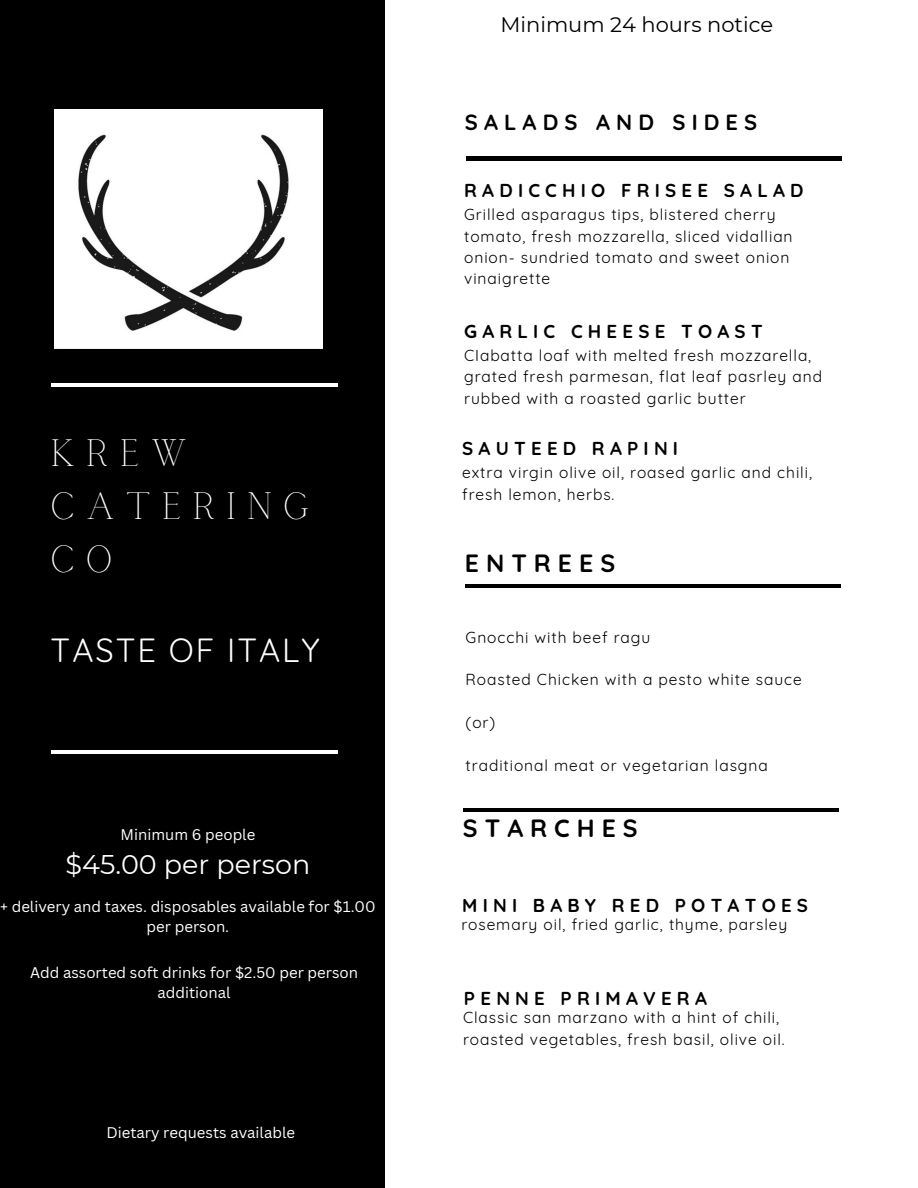
<style>
.page{position:relative;width:918px;height:1188px;background:#000}
.page>*{position:absolute;margin:0;border:0;box-sizing:border-box;transform-origin:0 0}
.t1{font:37.8px/52.8px "Calgary";letter-spacing:.28em;color:#fff}
.t2{font:32.7px "Quicksand";letter-spacing:.06em;color:#fff}
.t3{font:27px "Montserrat";color:#fff}
.t4{font:700 24.9px "Quicksand";letter-spacing:.28em;color:#000}
.t5{font:700 21.9px "Quicksand";letter-spacing:.28em;color:#000}
.t6{font:21px "Montserrat";color:#000}
.t7{font:700 18.75px "Quicksand";letter-spacing:.28em;color:#000}
.t8{font:15.6px/21.3px "Quicksand";letter-spacing:.06em;color:#000}
.t9{font:15px/20.2px "Canva Sans";color:#fff;text-align:center}
</style>
<div class="page">
<div style="left:386px;top:0;width:532px;height:1188px;background:#fff"></div>
<hr style="left:466px;top:157px;width:376px;height:3px;background:#000">
<hr style="left:465px;top:584px;width:376px;height:4px;background:#000">
<hr style="left:463px;top:809px;width:376px;height:3px;background:#000">
<hr style="left:51px;top:750px;width:287px;height:4px;background:#fff">
<hr style="left:51px;top:384px;width:287px;height:3px;background:#fff">
<img style="left:54px;top:109px;width:268px;height:240px">
<p class="t1" style="left:51px;top:428px;width:260px">KREW<br>CATERING<br>C O</p>
<p class="t2" style="left:51px;top:629px;width:271px">TASTE OF ITALY</p>
<p class="t9" style="left:121px;top:824px;width:136px">Minimum 6 people</p>
<p class="t3" style="left:66px;top:848px;width:246px">$45.00 per person</p>
<p class="t9" style="left:0;top:896px;width:377px">+ delivery and taxes. disposables available for $1.00 per person.</p>
<p class="t9" style="left:30px;top:962px;width:330px">Add assorted soft drinks for $2.50 per person additional</p>
<p class="t9" style="left:106px;top:1122px;width:190px">Dietary requests available</p>
<p class="t6" style="left:500px;top:11px;width:274px">Minimum 24 hours notice</p>
<p class="t5" style="left:465px;top:108px;width:294px">SALADS AND SIDES</p>
<p class="t7" style="left:464px;top:178px;width:341px">RADICCHIO FRISEE SALAD</p>
<p class="t8" style="left:464px;top:204px;width:330px">Grilled asparagus tips, blistered cherry tomato, fresh mozzarella, sliced vidallian onion- sundried tomato and sweet onion vinaigrette</p>
<p class="t7" style="left:464px;top:319px;width:300px">GARLIC CHEESE TOAST</p>
<p class="t8" style="left:464px;top:344px;width:360px">CIabatta loaf with melted fresh mozzarella, grated fresh parmesan, flat leaf pasrley and rubbed with a roasted garlic butter</p>
<p class="t7" style="left:462px;top:436px;width:217px">SAUTEED RAPINI</p>
<p class="t8" style="left:462px;top:462px;width:351px">extra virgin olive oil, roased garlic and chili, fresh lemon, herbs.</p>
<p class="t4" style="left:465px;top:547px;width:152px">ENTREES</p>
<p class="t8" style="left:466px;top:626px;width:186px">Gnocchi with beef ragu</p>
<p class="t8" style="left:466px;top:669px;width:338px">Roasted Chicken with a pesto white sauce</p>
<p class="t8" style="left:466px;top:712px;width:31px">(or)</p>
<p class="t8" style="left:466px;top:754px;width:304px">traditional meat or vegetarian lasgna</p>
<p class="t4" style="left:463px;top:812px;width:176px">STARCHES</p>
<p class="t7" style="left:462px;top:894px;width:347px">MINI BABY RED POTATOES</p>
<p class="t8" style="left:461px;top:914px;width:327px">rosemary oil, fried garlic, thyme, parsley</p>
<p class="t7" style="left:464px;top:987px;width:245px">PENNE PRIMAVERA</p>
<p class="t8" style="left:463px;top:1007px;width:323px">Classic san marzano with a hint of chili, roasted vegetables, fresh basil, olive oil.</p>
</div>
